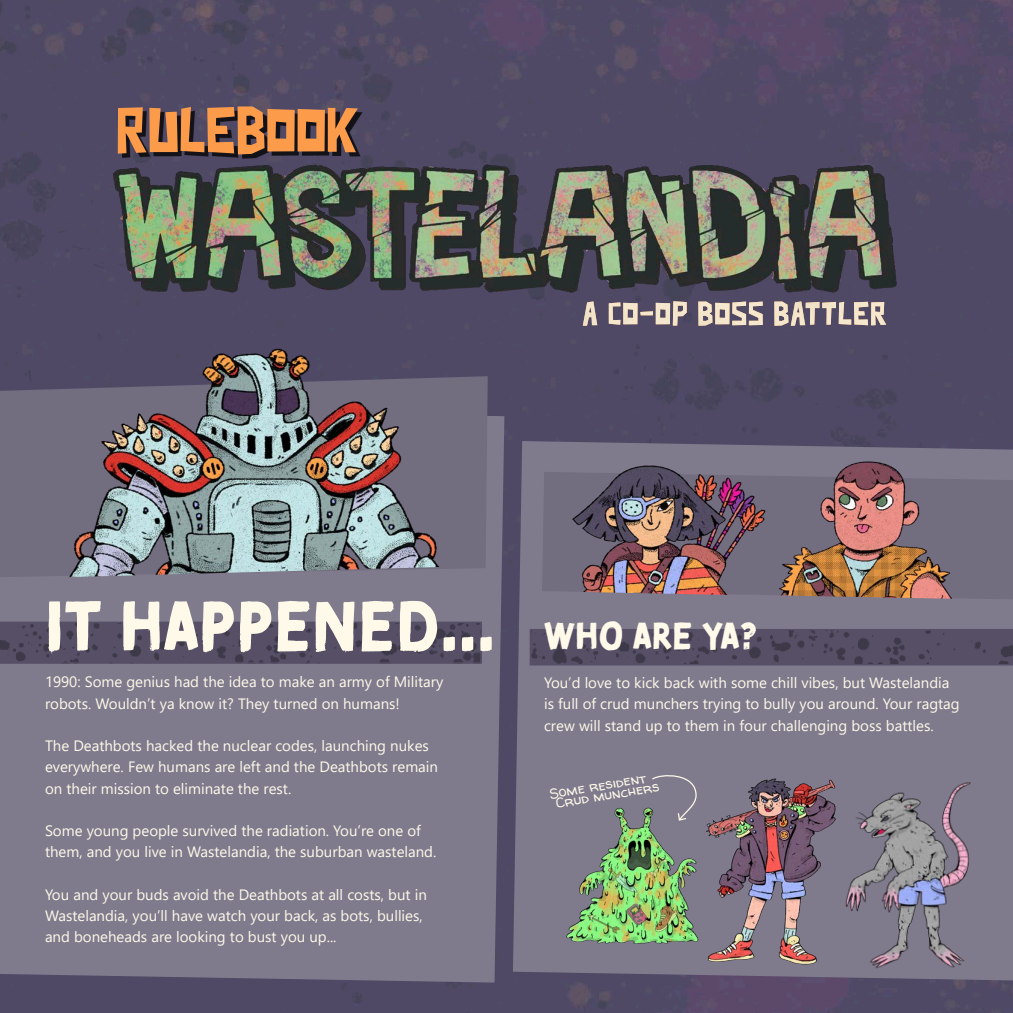
<style>
.page{position:relative;width:1013px;height:1013px;background:#fff}
.page>*{position:absolute;margin:0;border:0;box-sizing:border-box;transform-origin:0 0}
.Heading_1{font:70px "Tomarik Brush";color:#fef9e9}
.Heading_1-2{font:58.12px "Junk Dog";color:#fc9b4a}
.Heading_2{font:37.5px "Tomarik Brush";color:#fef9e9}
.Body{font:15px/21.2px "Segoe UI";color:#fef9e9}
.Heading_4{font:14px "Walter Turncoat";color:#fef9e9;scale:1.04 1}
</style>
<div class="page">
<img style="left:0;top:0;width:1012px;height:1012px">
<div style="left:0;top:407px;width:504px;height:575px;background:#807b8c"></div>
<div style="left:513px;top:441px;width:499px;height:539px;background:#807b8c"></div>
<svg style="left:0;top:376px;width:45px;height:201px;background:#706a7e"></svg>
<img style="left:45px;top:335px;width:449px;height:242px">
<svg style="left:0;top:621px;width:482px;height:42px;background:#534c62"></svg>
<svg style="left:529px;top:629px;width:483px;height:36px;background:#534c62"></svg>
<img style="left:561px;top:805px;width:141px;height:147px">
<img style="left:845px;top:781px;width:136px;height:193px">
<img style="left:705px;top:773px;width:148px;height:199px">
<img style="left:712px;top:446px;width:300px;height:154px">
<img style="left:516px;top:445px;width:299px;height:151px">
<img style="left:109px;top:162px;width:791px;height:132px">
<img style="left:583px;top:301px;width:303px;height:25px">
<div style="left:122px;top:111px;width:240px;height:48px;background:#000;opacity:.75"></div>
<svg style="left:650px;top:772px;width:47px;height:49px;background:#868190"></svg>
<p class="Heading_1-2" style="left:116px;top:93px;width:244px">RULEBOOK</p>
<p class="Heading_1" style="left:45px;top:562px;width:452px">IT HAPPENED...</p>
<p class="Body" style="left:45px;top:670px;width:400px">1990: Some genius had the idea to make an army of Military robots. Wouldn’t ya know it? They turned on humans!</p>
<p class="Body" style="left:45px;top:733px;width:394px">The Deathbots hacked the nuclear codes, launching nukes everywhere. Few humans are left and the Deathbots remain on their mission to eliminate the rest.</p>
<p class="Body" style="left:45px;top:818px;width:393px">Some young people survived the radiation. You’re one of them, and you live in Wastelandia, the suburban wasteland.</p>
<p class="Body" style="left:45px;top:882px;width:383px">You and your buds avoid the Deathbots at all costs, but in</p>
<p class="Body" style="left:45px;top:903px;width:379px">Wastelandia, you’ll have watch your back, as bots, bullies,</p>
<p class="Body" style="left:45px;top:925px;width:293px">and boneheads are looking to bust you up...</p>
<p class="Heading_2" style="left:544px;top:602px;width:215px">WHO ARE YA?</p>
<p class="Body" style="left:544px;top:670px;width:417px">You’d love to kick back with some chill vibes, but Wastelandia is full of crud munchers trying to bully you around. Your ragtag crew will stand up to them in four challenging boss battles.</p>
<p class="Heading_4" style="left:548px;top:784px;width:95px;rotate:-10deg">Some resident</p>
<p class="Heading_4" style="left:554px;top:794px;width:102px;rotate:-10deg">Crud munchers</p>
</div>
